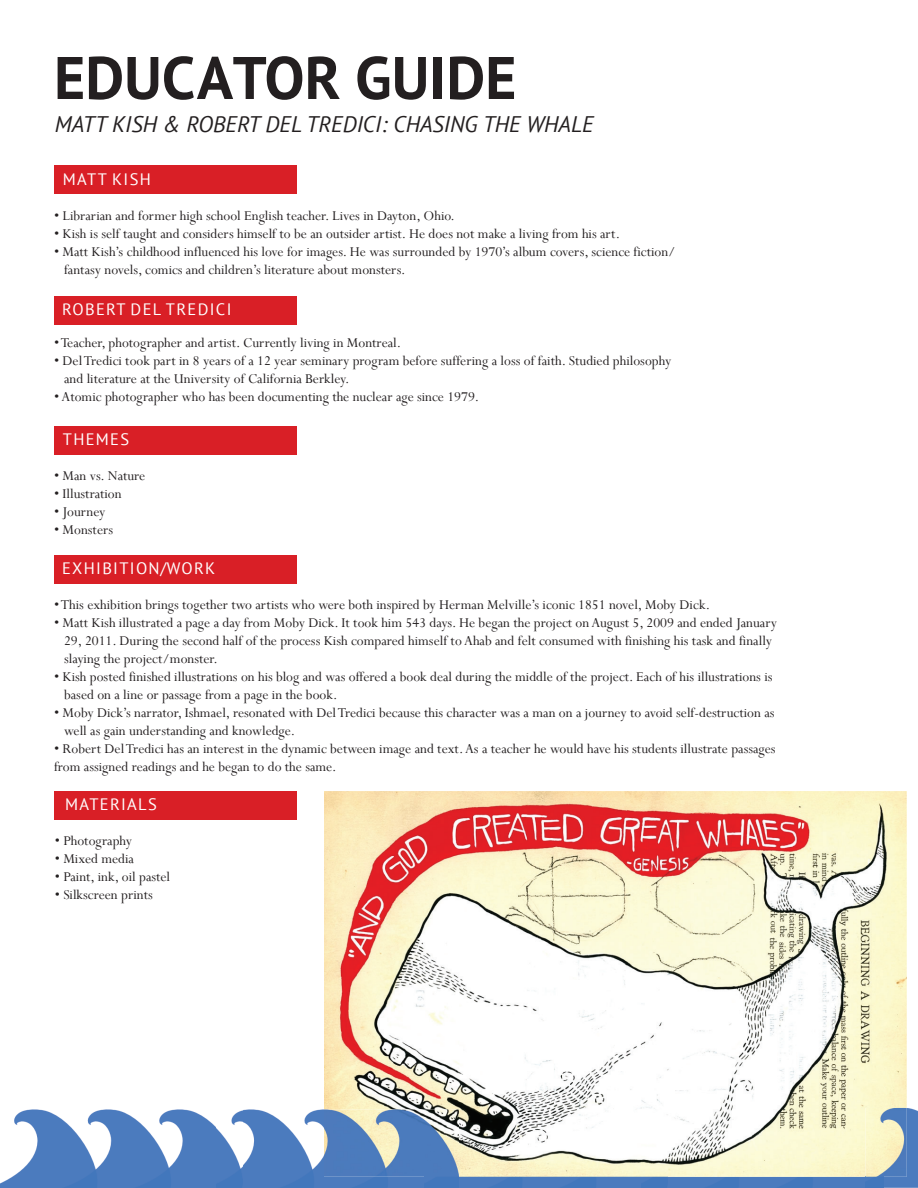
<style>
.page{position:relative;width:918px;height:1188px;background:#fff}
.page>*{position:absolute;margin:0;border:0;box-sizing:border-box;transform-origin:0 0}
.t1{font:700 60px "PT Sans";color:#231f20}
.t2{font:italic 22.5px "PT Sans";color:#231f20}
.t3{font:16.5px "PT Sans";letter-spacing:.08em;color:#fff}
.t4{font:15px/18px "Perpetua";color:#231f20}
</style>
<div class="page">
<div style="left:54px;top:165px;width:242px;height:29px;background:#d91f26"></div>
<div style="left:55px;top:426px;width:242px;height:29px;background:#d91f26"></div>
<div style="left:54px;top:556px;width:242px;height:28px;background:#d91f26"></div>
<div style="left:54px;top:791px;width:242px;height:29px;background:#d91f26"></div>
<img style="left:425px;top:1177px;width:441px;height:11px">
<div style="left:54px;top:296px;width:242px;height:29px;background:#d91f26"></div>
<img style="left:324px;top:791px;width:583px;height:386px">
<img style="left:0;top:1109px;width:425px;height:79px">
<img style="left:324px;top:1109px;width:135px;height:68px">
<img style="left:217px;top:1109px;width:25px;height:79px">
<img style="left:884px;top:1108px;width:34px;height:80px">
<img style="left:866px;top:1177px;width:18px;height:11px">
<img style="left:866px;top:1108px;width:41px;height:69px">
<h1 class="t1" style="left:54px;top:38px;width:464px">EDUCATOR GUIDE</h1>
<h2 class="t2" style="left:55px;top:110px;width:540px">MATT KISH &amp; ROBERT DEL TREDICI: CHASING THE WHALE</h2>
<p class="t3" style="left:63px;top:169px;width:89px">MATT KISH</p>
<p class="t4" style="left:54px;top:206px;width:402px">• Librarian and former high school English teacher. Lives in Dayton, Ohio.</p>
<p class="t4" style="left:54px;top:224px;width:568px">• Kish is self taught and considers himself to be an outsider artist. He does not make a living from his art.</p>
<p class="t4" style="left:64px;top:242px;width:613px;text-indent:-10px">• Matt Kish’s childhood influenced his love for images. He was surrounded by 1970’s album covers, science fiction/ fantasy novels, comics and children’s literature about monsters.</p>
<p class="t3" style="left:62px;top:299px;width:171px">ROBERT DEL TREDICI</p>
<p class="t4" style="left:54px;top:334px;width:349px">• Teacher, photographer and artist. Currently living in Montreal.</p>
<p class="t4" style="left:64px;top:352px;width:609px;text-indent:-10px">• Del Tredici took part in 8 years of a 12 year seminary program before suffering a loss of faith. Studied philosophy and literature at the University of California Berkley.</p>
<p class="t4" style="left:54px;top:388px;width:427px">• Atomic photographer who has been documenting the nuclear age since 1979.</p>
<p class="t3" style="left:63px;top:429px;width:68px">THEMES</p>
<p class="t4" style="left:54px;top:467px;width:93px">• Man vs. Nature</p>
<p class="t4" style="left:54px;top:485px;width:69px">• Illustration</p>
<p class="t4" style="left:54px;top:503px;width:53px">• Journey</p>
<p class="t4" style="left:54px;top:521px;width:61px">• Monsters</p>
<p class="t3" style="left:62px;top:558px;width:155px">EXHIBITION/WORK</p>
<p class="t4" style="left:54px;top:595px;width:658px">• This exhibition brings together two artists who were both inspired by Herman Melville’s iconic 1851 novel, Moby Dick.</p>
<p class="t4" style="left:64px;top:613px;width:714px;text-indent:-10px">• Matt Kish illustrated a page a day from Moby Dick. It took him 543 days. He began the project on August 5, 2009 and ended January<br>29, 2011. During the second half of the process Kish compared himself to Ahab and felt consumed with finishing his task and finally slaying the project/monster.</p>
<p class="t4" style="left:64px;top:667px;width:710px;text-indent:-10px">• Kish posted finished illustrations on his blog and was offered a book deal during the middle of the project. Each of his illustrations is based on a line or passage from a page in the book.</p>
<p class="t4" style="left:64px;top:703px;width:712px;text-indent:-10px">• Moby Dick’s narrator, Ishmael, resonated with Del Tredici because this character was a man on a journey to avoid self-destruction as well as gain understanding and knowledge.</p>
<p class="t4" style="left:54px;top:739px;width:723px">• Robert Del Tredici has an interest in the dynamic between image and text. As a teacher he would have his students illustrate passages from assigned readings and he began to do the same.</p>
<p class="t3" style="left:65px;top:794px;width:93px">MATERIALS</p>
<p class="t4" style="left:55px;top:831px;width:79px">• Photography</p>
<p class="t4" style="left:55px;top:849px;width:81px">• Mixed media</p>
<p class="t4" style="left:55px;top:867px;width:117px">• Paint, ink, oil pastel</p>
<p class="t4" style="left:55px;top:885px;width:100px">• Silkscreen prints</p>
</div>
